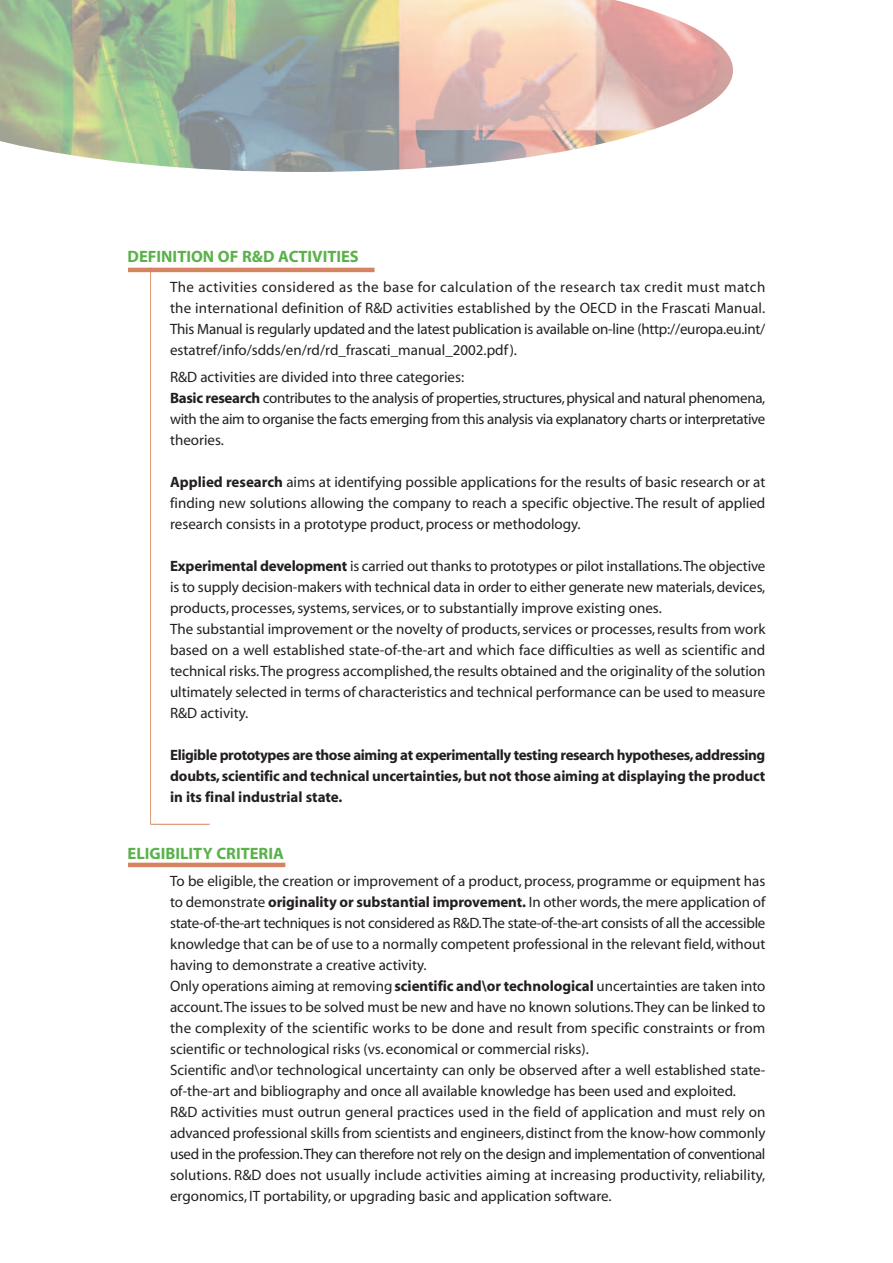
<style>
.page{position:relative;width:893px;height:1263px;background:#fff}
.page>*{position:absolute;margin:0;border:0;box-sizing:border-box;transform-origin:0 0}
.t1{font:700 16.5px "Myriad";color:#59b249}
.t2{font:15px/21px "Myriad";letter-spacing:-.005em;color:#231f20}
.t3{font:700 15px/21px "Myriad";letter-spacing:-.005em;color:#231f20;text-align:justify}
.s1{font-weight:700}
</style>
<div class="page">
<img style="left:0;top:0;width:733px;height:172px">
<hr style="left:150px;top:824px;width:60px;height:1px;background:#d68361">
<hr style="left:150px;top:267px;width:1px;height:557px;background:#dd9979">
<hr style="left:128px;top:268px;width:247px;height:4px;background:#d68361">
<hr style="left:128px;top:863px;width:157px;height:4px;background:#d68361">
<p class="t1" style="left:128px;top:251px;width:233px">DEFINITION OF R&amp;D ACTIVITIES</p>
<p class="t2" style="left:170px;top:278px;width:597px;text-align:justify">The activities considered as the base for calculation of the research tax credit must match the international definition of R&amp;D activities established by the OECD in the Frascati Manual.<br>This Manual is regularly updated and the latest publication is available on-line (http://europa.eu.int/ estatref/info/sdds/en/rd/rd_frascati_manual_2002.pdf).</p>
<p class="t2" style="left:170px;top:368px;width:597px">R&amp;D activities are divided into three categories:<br><span class="s1">Basic research</span> contributes to the analysis of properties,structures,physical and natural phenomena, with the aim to organise the facts emerging from this analysis via explanatory charts or interpretative theories.</p>
<p class="t2" style="left:170px;top:473px;width:597px;text-align:justify"><span class="s1">Applied research</span> aims at identifying possible applications for the results of basic research or at finding new solutions allowing the company to reach a specific objective. The result of applied research consists in a prototype product, process or methodology.</p>
<p class="t2" style="left:170px;top:557px;width:597px"><span class="s1">Experimental development</span> is carried out thanks to prototypes or pilot installations.The objective is to supply decision-makers with technical data in order to either generate new materials,devices, products, processes,systems,services, or to substantially improve existing ones.<br>The substantial improvement or the novelty of products,services or processes,results from work based on a well established state-of-the-art and which face difficulties as well as scientific and technical risks.The progress accomplished,the results obtained and the originality of the solution ultimately selected in terms of characteristics and technical performance can be used to measure R&amp;D activity.</p>
<p class="t3" style="left:170px;top:746px;width:597px">Eligible prototypes are those aiming at experimentally testing research hypotheses,addressing doubts, scientific and technical uncertainties,but not those aiming at displaying the product in its final industrial state.</p>
<p class="t1" style="left:128px;top:847px;width:158px">ELIGIBILITY CRITERIA</p>
<p class="t2" style="left:170px;top:872px;width:597px">To be eligible,the creation or improvement of a product, process, programme or equipment has to demonstrate <span class="s1">originality or substantial improvement.</span> In other words,the mere application of state-of-the-art techniques is not considered as R&amp;D.The state-of-the-art consists of all the accessible knowledge that can be of use to a normally competent professional in the relevant field,without having to demonstrate a creative activity.<br>Only operations aiming at removing<span class="s1">scientific and\or technological</span> uncertainties are taken into account.The issues to be solved must be new and have no known solutions.They can be linked to the complexity of the scientific works to be done and result from specific constraints or from scientific or technological risks (vs. economical or commercial risks).<br>Scientific and\or technological uncertainty can only be observed after a well established state&shy;of-the-art and bibliography and once all available knowledge has been used and exploited.<br>R&amp;D activities must outrun general practices used in the field of application and must rely on advanced professional skills from scientists and engineers,distinct from the know-how commonly used in the profession.They can therefore not rely on the design and implementation of conventional solutions. R&amp;D does not usually include activities aiming at increasing productivity, reliability, ergonomics, IT portability, or upgrading basic and application software.</p>
</div>
